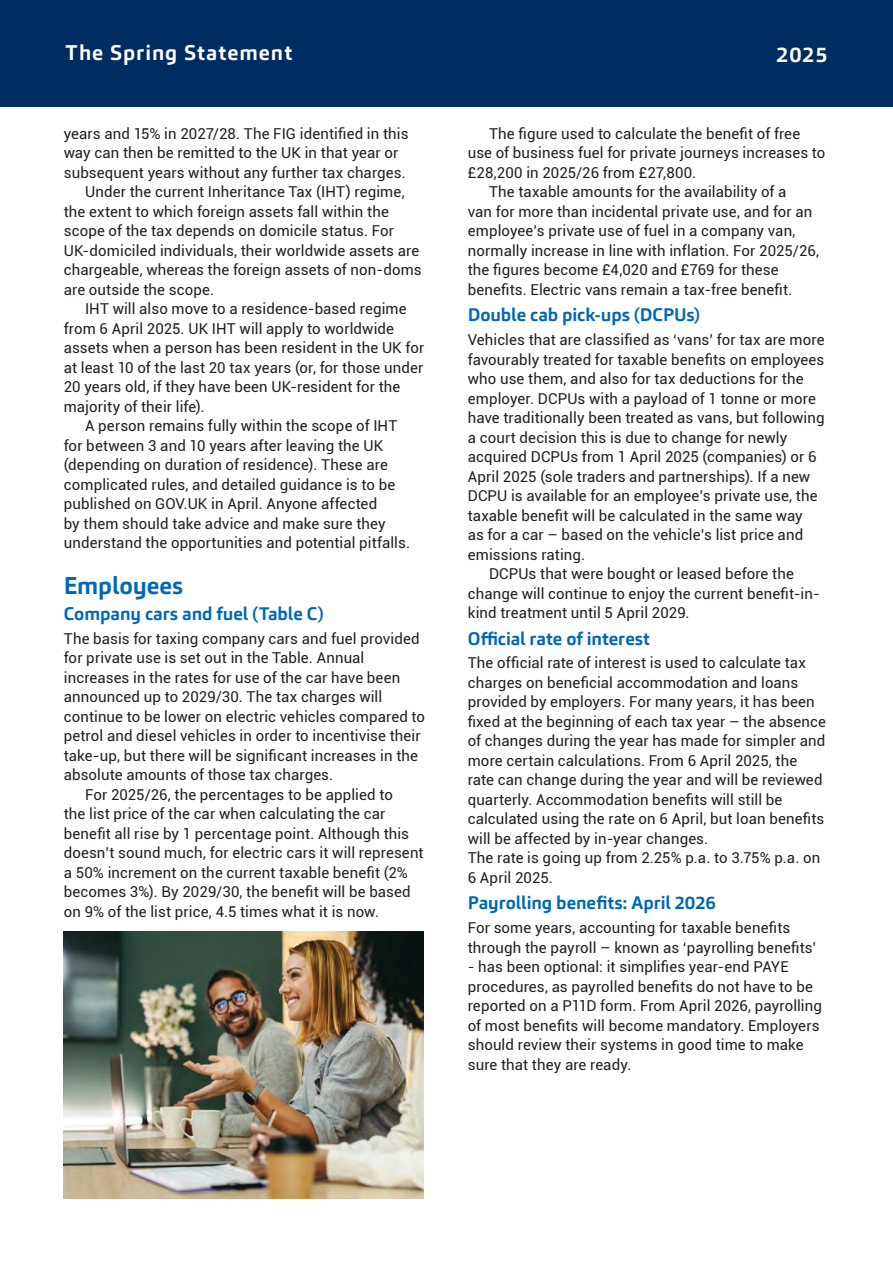
<style>
.page{position:relative;width:893px;height:1263px;background:#fff}
.page>*{position:absolute;margin:0;border:0;box-sizing:border-box;transform-origin:0 0}
.t1{font:700 24px "Carnac";letter-spacing:-.005em;color:#0168b3}
.t2{font:700 21px "Carnac";letter-spacing:.045em;color:#fff}
.t3{font:700 18px "Carnac";letter-spacing:-.005em;color:#0168b3}
.t4{font:15px/19.5px "Roboto";letter-spacing:.005em;color:#231f20}
</style>
<div class="page">
<div style="left:0;top:0;width:893px;height:106px;background:#002c62"></div>
<img style="left:64px;top:931px;width:360px;height:267px">
<h2 class="t2" style="left:65px;top:39px;width:228px">The Spring Statement</h2>
<h2 class="t2" style="left:776px;top:41px;width:53px">2025</h2>
<p class="t4" style="left:64px;top:123px;width:346px">years and 15% in 2027/28. The FIG identified in this</p>
<p class="t4" style="left:64px;top:143px;width:336px">way can then be remitted to the UK in that year or</p>
<p class="t4" style="left:64px;top:162px;width:344px">subsequent years without any further tax charges.</p>
<p class="t4" style="left:85px;top:182px;width:321px">Under the current Inheritance Tax (IHT) regime,</p>
<p class="t4" style="left:64px;top:201px;width:327px">the extent to which foreign assets fall within the</p>
<p class="t4" style="left:64px;top:221px;width:332px">scope of the tax depends on domicile status. For</p>
<p class="t4" style="left:64px;top:240px;width:357px">UK-domiciled individuals, their worldwide assets are</p>
<p class="t4" style="left:64px;top:260px;width:359px">chargeable, whereas the foreign assets of non-doms</p>
<p class="t4" style="left:64px;top:279px;width:152px">are outside the scope.</p>
<p class="t4" style="left:85px;top:299px;width:323px">IHT will also move to a residence-based regime</p>
<p class="t4" style="left:64px;top:318px;width:332px">from 6 April 2025. UK IHT will apply to worldwide</p>
<p class="t4" style="left:64px;top:338px;width:362px">assets when a person has been resident in the UK for</p>
<p class="t4" style="left:64px;top:357px;width:361px">at least 10 of the last 20 tax years (or, for those under</p>
<p class="t4" style="left:64px;top:377px;width:338px">20 years old, if they have been UK-resident for the</p>
<p class="t4" style="left:64px;top:396px;width:142px">majority of their life).</p>
<p class="t4" style="left:85px;top:416px;width:314px">A person remains fully within the scope of IHT</p>
<p class="t4" style="left:64px;top:435px;width:321px">for between 3 and 10 years after leaving the UK</p>
<p class="t4" style="left:64px;top:455px;width:326px">(depending on duration of residence). These are</p>
<p class="t4" style="left:64px;top:474px;width:333px">complicated rules, and detailed guidance is to be</p>
<p class="t4" style="left:64px;top:494px;width:315px">published on GOV.UK in April. Anyone affected</p>
<p class="t4" style="left:64px;top:513px;width:323px">by them should take advice and make sure they</p>
<p class="t4" style="left:64px;top:533px;width:348px">understand the opportunities and potential pitfalls.</p>
<h1 class="t1" style="left:64px;top:570px;width:121px">Employees</h1>
<p class="t3" style="left:64px;top:602px;width:262px">Company cars and fuel (Table C)</p>
<p class="t4" style="left:64px;top:628px;width:357px">The basis for taxing company cars and fuel provided</p>
<p class="t4" style="left:64px;top:648px;width:302px">for private use is set out in the Table. Annual</p>
<p class="t4" style="left:64px;top:667px;width:338px">increases in the rates for use of the car have been</p>
<p class="t4" style="left:64px;top:687px;width:320px">announced up to 2029/30. The tax charges will</p>
<p class="t4" style="left:64px;top:706px;width:363px">continue to be lower on electric vehicles compared to</p>
<p class="t4" style="left:64px;top:726px;width:358px">petrol and diesel vehicles in order to incentivise their</p>
<p class="t4" style="left:64px;top:745px;width:356px">take-up, but there will be significant increases in the</p>
<p class="t4" style="left:64px;top:765px;width:271px">absolute amounts of those tax charges.</p>
<p class="t4" style="left:85px;top:784px;width:309px">For 2025/26, the percentages to be applied to</p>
<p class="t4" style="left:64px;top:804px;width:323px">the list price of the car when calculating the car</p>
<p class="t4" style="left:64px;top:823px;width:347px">benefit all rise by 1 percentage point. Although this</p>
<p class="t4" style="left:64px;top:843px;width:361px">doesn’t sound much, for electric cars it will represent</p>
<p class="t4" style="left:64px;top:862px;width:346px">a 50% increment on the current taxable benefit (2%</p>
<p class="t4" style="left:64px;top:882px;width:348px">becomes 3%). By 2029/30, the benefit will be based</p>
<p class="t4" style="left:64px;top:901px;width:317px">on 9% of the list price, 4.5 times what it is now.</p>
<p class="t4" style="left:489px;top:123px;width:313px">The figure used to calculate the benefit of free</p>
<p class="t4" style="left:468px;top:143px;width:359px">use of business fuel for private journeys increases to</p>
<p class="t4" style="left:468px;top:162px;width:230px">£28,200 in 2025/26 from £27,800.</p>
<p class="t4" style="left:489px;top:182px;width:299px">The taxable amounts for the availability of a</p>
<p class="t4" style="left:468px;top:201px;width:346px">van for more than incidental private use, and for an</p>
<p class="t4" style="left:468px;top:221px;width:329px">employee’s private use of fuel in a company van,</p>
<p class="t4" style="left:468px;top:240px;width:353px">normally increase in line with inflation. For 2025/26,</p>
<p class="t4" style="left:468px;top:260px;width:312px">the figures become £4,020 and £769 for these</p>
<p class="t4" style="left:468px;top:279px;width:326px">benefits. Electric vans remain a tax-free benefit.</p>
<p class="t3" style="left:468px;top:303px;width:234px">Double cab pick-ups (DCPUs)</p>
<p class="t4" style="left:468px;top:329px;width:358px">Vehicles that are classified as ‘vans’ for tax are more</p>
<p class="t4" style="left:468px;top:349px;width:358px">favourably treated for taxable benefits on employees</p>
<p class="t4" style="left:468px;top:368px;width:337px">who use them, and also for tax deductions for the</p>
<p class="t4" style="left:468px;top:388px;width:350px">employer. DCPUs with a payload of 1 tonne or more</p>
<p class="t4" style="left:468px;top:407px;width:358px">have traditionally been treated as vans, but following</p>
<p class="t4" style="left:468px;top:427px;width:321px">a court decision this is due to change for newly</p>
<p class="t4" style="left:468px;top:446px;width:350px">acquired DCPUs from 1 April 2025 (companies) or 6</p>
<p class="t4" style="left:468px;top:466px;width:344px">April 2025 (sole traders and partnerships). If a new</p>
<p class="t4" style="left:468px;top:485px;width:351px">DCPU is available for an employee’s private use, the</p>
<p class="t4" style="left:468px;top:505px;width:337px">taxable benefit will be calculated in the same way</p>
<p class="t4" style="left:468px;top:524px;width:337px">as for a car – based on the vehicle’s list price and</p>
<p class="t4" style="left:468px;top:544px;width:119px">emissions rating.</p>
<p class="t4" style="left:489px;top:563px;width:306px">DCPUs that were bought or leased before the</p>
<p class="t4" style="left:468px;top:583px;width:354px">change will continue to enjoy the current benefit-in-</p>
<p class="t4" style="left:468px;top:602px;width:223px">kind treatment until 5 April 2029.</p>
<p class="t3" style="left:468px;top:627px;width:183px">Official rate of interest</p>
<p class="t4" style="left:468px;top:653px;width:360px">The official rate of interest is used to calculate tax charges on beneficial accommodation and loans provided by employers. For many years, it has been fixed at the beginning of each tax year – the absence of changes during the year has made for simpler and more certain calculations. From 6 April 2025, the rate can change during the year and will be reviewed quarterly. Accommodation benefits will still be calculated using the rate on 6 April, but loan benefits will be affected by in-year changes.<br>The rate is going up from 2.25% p.a. to 3.75% p.a. on 6 April 2025.</p>
<p class="t3" style="left:468px;top:891px;width:250px">Payrolling benefits: April 2026</p>
<p class="t4" style="left:468px;top:917px;width:350px">For some years, accounting for taxable benefits through the payroll – known as ‘payrolling benefits’</p>
<p class="t4" style="left:468px;top:956px;width:356px">- has been optional: it simplifies year-end PAYE procedures, as payrolled benefits do not have to be reported on a P11D form. From April 2026, payrolling of most benefits will become mandatory. Employers should review their systems in good time to make sure that they are ready.</p>
</div>
